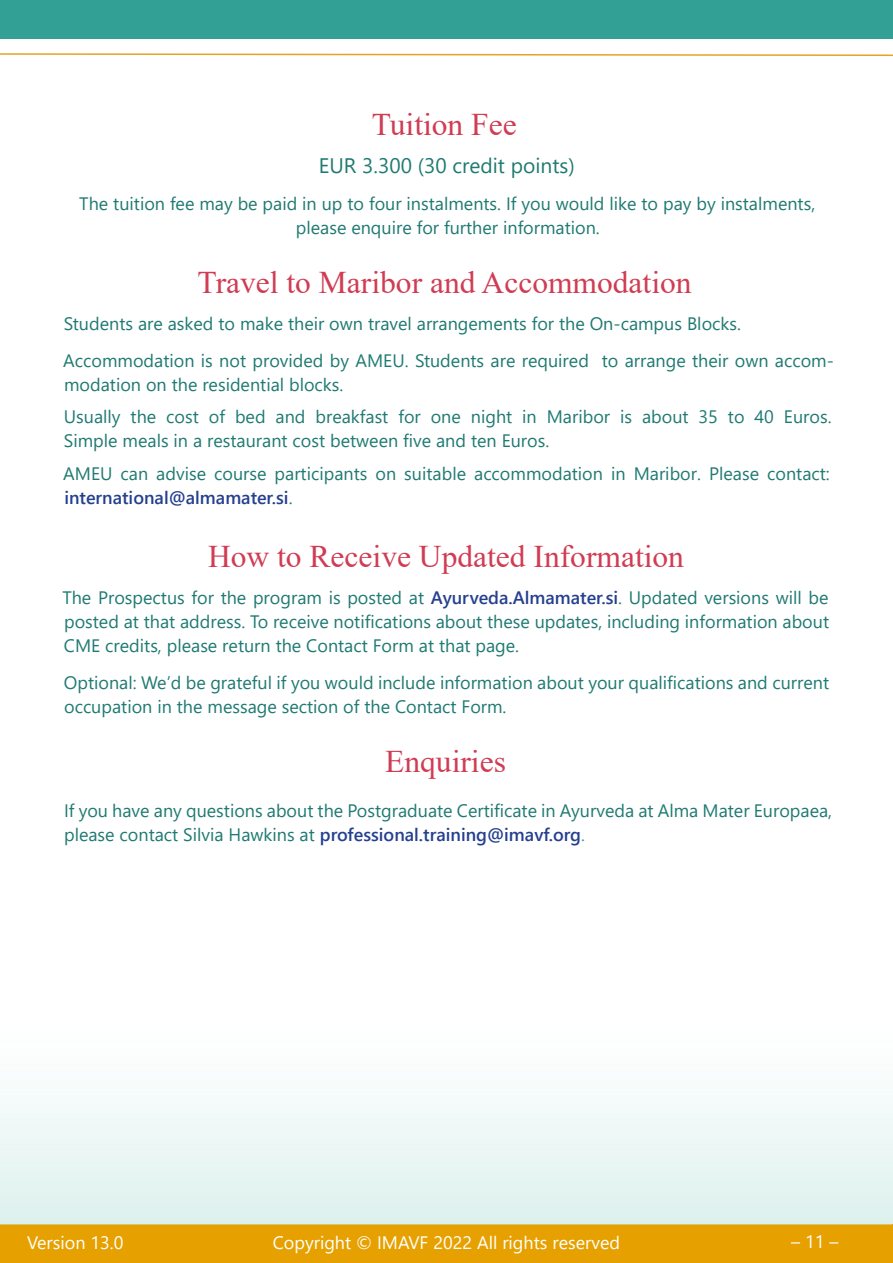
<style>
.page{position:relative;width:893px;height:1263px;background:#fff}
.page>*{position:absolute;margin:0;border:0;box-sizing:border-box;transform-origin:0 0}
.t1{font:31.5px "Times New Roman";color:#d03c53}
.t2{font:21px "Segoe UI";color:#1f7a72}
.t3{font:18px/24px "Segoe UI";color:#1f7a72}
.t4{font:18px "Segoe UI";color:#fff}
.t5{font:600 18px "Segoe UI";color:#25408f}
.s1{font-weight:400;color:#1f7a72}
.s2{font-weight:600;color:#25408f}
.s3{color:#2fa096}
</style>
<div class="page">
<div style="left:0;top:0;width:893px;height:38px;background:#33a096"></div>
<img style="left:0;top:1101px;width:893px;height:162px">
<svg style="left:0;top:53px;width:893px;height:3px"></svg>
<img style="left:892px;top:1225px;width:1px;height:38px">
<h1 class="t1" style="left:372px;top:103px;width:147px">Tuition Fee</h1>
<p class="t2" style="left:319px;top:146px;width:257px">EUR 3.300 (30 credit points)</p>
<p class="t3" style="left:79px;top:190px;width:737px;text-align:center">The tuition fee may be paid in up to four instalments. If you would like to pay by instalments, please enquire for further information.</p>
<h1 class="t1" style="left:198px;top:260px;width:496px">Travel to Maribor and Accommodation</h1>
<p class="t3" style="left:63px;top:304px;width:772px;line-height:36.8px">Students are asked to make their own travel arrangements for the On-campus Blocks.<br>Accommodation is not provided by AMEU. Students are required to arrange their own accom-</p>
<p class="t3" style="left:64px;top:366px;width:769px;line-height:32.5px">modation on the residential blocks.<br>Usually the cost of bed and breakfast for one night in Maribor is about 35 to 40 Euros.</p>
<p class="t3" style="left:63px;top:423px;width:768px;line-height:32.5px">Simple meals in a restaurant cost between five and ten Euros.<br>AMEU can advise course participants on suitable accommodation in Maribor. Please contact:</p>
<p class="t5" style="left:64px;top:480px;width:230px">international@almamater.si<span class="s1">.</span></p>
<h1 class="t1" style="left:208px;top:534px;width:477px">How to Receive Updated Information</h1>
<p class="t3" style="left:62px;top:584px;width:768px;text-align:justify">The Prospectus for the program is posted at <span class="s2">Ayurveda.Almamater.si</span>. Updated versions will be posted at that address. To receive notifications about these updates, including information about CME credits, please return the Contact Form at that page.</p>
<p class="t3" style="left:64px;top:668px;width:767px">Optional: We’d be grateful if you would include information about your qualifications and current occupation in the message section of the Contact Form.</p>
<h1 class="t1" style="left:385px;top:739px;width:122px">Enquiries</h1>
<p class="t3" style="left:64px;top:797px;width:769px">If you have any questions about the Postgraduate Certificate in Ayurveda at Alma Mater Europaea, please contact Silvia Hawkins at <span class="s2">professional.training@imavf.org</span><span class="s3">.</span></p>
<p class="t4" style="left:27px;top:1225px;width:98px">Version 13.0</p>
<p class="t4" style="left:273px;top:1225px;width:349px">Copyright © IMAVF 2022 All rights reserved</p>
<p class="t4" style="left:791px;top:1224px;width:49px">– 11 –</p>
</div>
